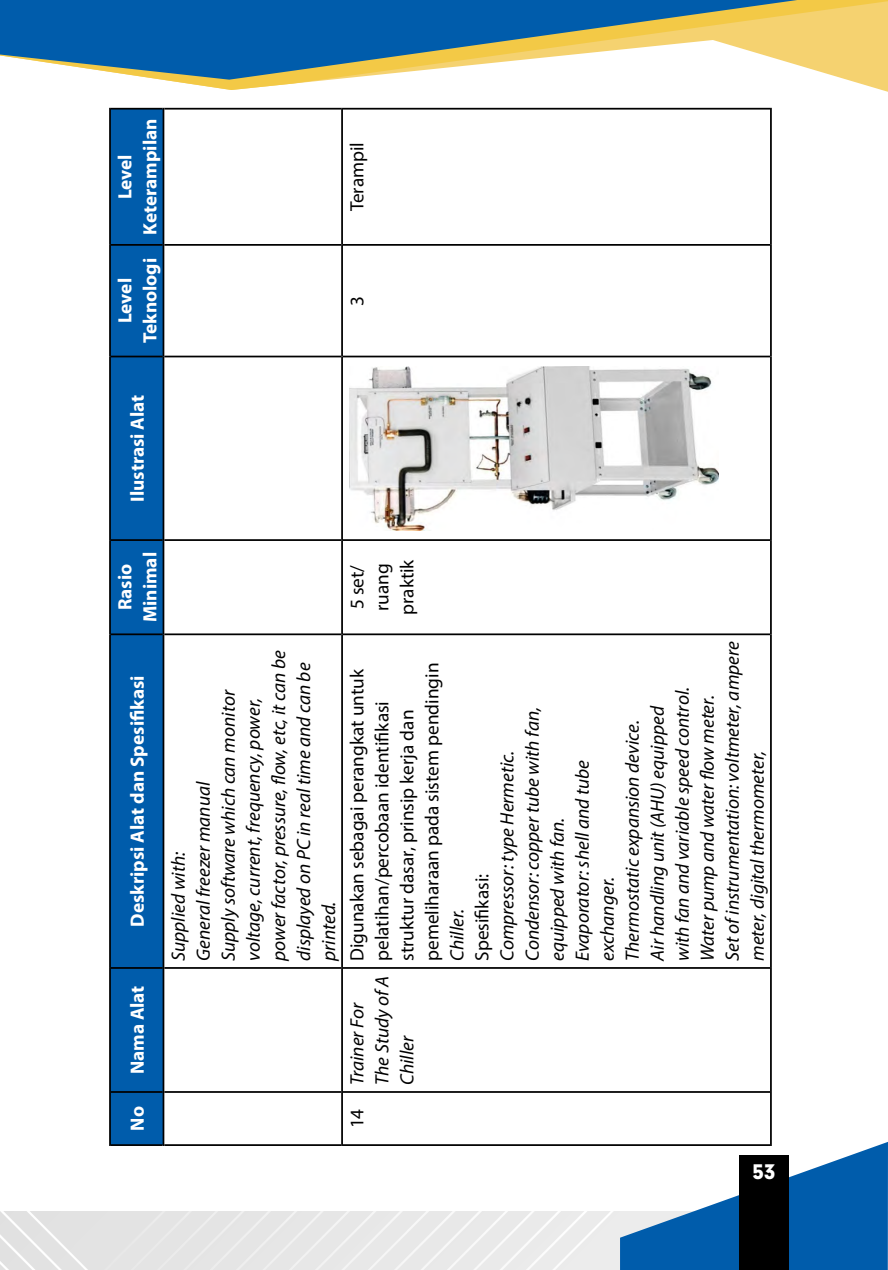
<style>
.page{position:relative;width:888px;height:1270px;background:#fff}
.page>*{position:absolute;margin:0;border:0;box-sizing:border-box;transform-origin:0 0}
.t1{font:italic 19.25px/25px "Myriad Pro";color:#000}
.t2{font:19.25px/25px "Myriad Pro";color:#000}
.t3{font:700 19.25px/25px "Myriad Pro";color:#fff;text-align:center}
.t4{font:900 19.25px "Geometrix";color:#fff}
.s1{font-style:normal}
</style>
<div class="page">
<img style="left:0;top:1211px;width:620px;height:59px">
<svg style="left:620px;top:1142px;width:268px;height:128px"></svg>
<svg style="left:165px;top:0;width:723px;height:90px"></svg>
<svg style="left:0;top:0;width:797px;height:80px;fill:#005cab"></svg>
<div style="left:739px;top:1156px;width:50px;height:114px;background:#000"></div>
<div style="left:111px;top:110px;width:52px;height:1034px;background:#005cab"></div>
<hr style="left:109px;top:1092px;width:2px;height:54px;background:#000">
<hr style="left:111px;top:1144px;width:52px;height:2px;background:#000">
<hr style="left:109px;top:968px;width:2px;height:124px;background:#000">
<hr style="left:111px;top:1091px;width:52px;height:2px;background:#000">
<hr style="left:109px;top:634px;width:2px;height:334px;background:#000">
<hr style="left:111px;top:967px;width:52px;height:2px;background:#000">
<hr style="left:109px;top:540px;width:2px;height:94px;background:#000">
<hr style="left:111px;top:633px;width:52px;height:2px;background:#000">
<hr style="left:109px;top:357px;width:2px;height:183px;background:#000">
<hr style="left:111px;top:539px;width:52px;height:2px;background:#000">
<hr style="left:109px;top:245px;width:2px;height:112px;background:#000">
<hr style="left:111px;top:356px;width:52px;height:1px;background:#000">
<hr style="left:109px;top:108px;width:2px;height:137px;background:#000">
<hr style="left:111px;top:244px;width:52px;height:2px;background:#000">
<hr style="left:111px;top:108px;width:52px;height:2px;background:#000">
<hr style="left:163px;top:1092px;width:1px;height:54px;background:#000">
<hr style="left:164px;top:1144px;width:177px;height:2px;background:#000">
<hr style="left:163px;top:968px;width:1px;height:124px;background:#000">
<hr style="left:164px;top:1091px;width:177px;height:2px;background:#000">
<hr style="left:163px;top:634px;width:1px;height:334px;background:#000">
<hr style="left:164px;top:967px;width:177px;height:2px;background:#000">
<hr style="left:163px;top:540px;width:1px;height:94px;background:#000">
<hr style="left:164px;top:633px;width:177px;height:2px;background:#000">
<hr style="left:163px;top:357px;width:1px;height:183px;background:#000">
<hr style="left:164px;top:539px;width:177px;height:2px;background:#000">
<hr style="left:163px;top:245px;width:1px;height:112px;background:#000">
<hr style="left:164px;top:356px;width:177px;height:1px;background:#000">
<hr style="left:163px;top:108px;width:1px;height:137px;background:#000">
<hr style="left:164px;top:244px;width:177px;height:2px;background:#000">
<hr style="left:164px;top:108px;width:177px;height:2px;background:#000">
<hr style="left:341px;top:1092px;width:2px;height:54px;background:#000">
<hr style="left:343px;top:1144px;width:427px;height:2px;background:#000">
<hr style="left:341px;top:968px;width:2px;height:124px;background:#000">
<hr style="left:343px;top:1091px;width:427px;height:2px;background:#000">
<hr style="left:341px;top:634px;width:2px;height:334px;background:#000">
<hr style="left:343px;top:967px;width:427px;height:2px;background:#000">
<hr style="left:341px;top:540px;width:2px;height:94px;background:#000">
<hr style="left:343px;top:633px;width:427px;height:2px;background:#000">
<hr style="left:341px;top:357px;width:2px;height:183px;background:#000">
<hr style="left:343px;top:539px;width:427px;height:2px;background:#000">
<hr style="left:341px;top:245px;width:2px;height:112px;background:#000">
<hr style="left:343px;top:356px;width:427px;height:1px;background:#000">
<hr style="left:341px;top:108px;width:2px;height:137px;background:#000">
<hr style="left:343px;top:244px;width:427px;height:2px;background:#000">
<hr style="left:343px;top:108px;width:427px;height:2px;background:#000">
<hr style="left:770px;top:1092px;width:2px;height:54px;background:#000">
<hr style="left:770px;top:968px;width:2px;height:124px;background:#000">
<hr style="left:770px;top:634px;width:2px;height:334px;background:#000">
<hr style="left:770px;top:540px;width:2px;height:94px;background:#000">
<hr style="left:770px;top:357px;width:2px;height:183px;background:#000">
<hr style="left:770px;top:245px;width:2px;height:112px;background:#000">
<hr style="left:770px;top:108px;width:2px;height:137px;background:#000">
<img style="left:349px;top:366px;width:369px;height:164px">
<p class="t3" style="left:112px;top:235px;width:118px;rotate:-90deg">Level<br>Keterampilan</p>
<p class="t3" style="left:112px;top:343px;width:87px;rotate:-90deg">Level<br>Teknologi</p>
<p class="t3" style="left:124px;top:502px;width:109px;rotate:-90deg">Ilustrasi Alat</p>
<p class="t2" style="left:344px;top:211px;width:71px;rotate:-90deg">Terampil</p>
<p class="t2" style="left:344px;top:306px;width:11px;rotate:-90deg">3</p>
<p class="t3" style="left:112px;top:622px;width:72px;rotate:-90deg">Rasio<br>Minimal</p>
<p class="t3" style="left:124px;top:927px;width:253px;rotate:-90deg">Deskripsi Alat dan Spesifikasi</p>
<p class="t3" style="left:124px;top:1074px;width:90px;rotate:-90deg">Nama Alat</p>
<p class="t3" style="left:124px;top:1131px;width:26px;rotate:-90deg">No</p>
<p class="t2" style="left:344px;top:615px;width:57px;rotate:-90deg">5 set/ ruang praktik</p>
<p class="t1" style="left:166px;top:961px;width:312px;rotate:-90deg">Supplied with:<br>General freezer manual<br>Supply software which can monitor voltage, current, frequency, power, power factor, pressure, flow, etc, it can be displayed on PC in real time and can be printed.</p>
<p class="t2" style="left:344px;top:961px;width:300px;rotate:-90deg">Digunakan sebagai perangkat untuk pelatihan/percobaan identifikasi struktur dasar, prinsip kerja dan pemeliharaan pada sistem pendingin</p>
<p class="t1" style="left:444px;top:961px;width:54px;rotate:-90deg">Chiller.</p>
<p class="t1" style="left:344px;top:1085px;width:111px;text-indent:-43px;rotate:-90deg"><span class="s1">14</span> Trainer For<br>The Study of A<br>Chiller</p>
<p class="t2" style="left:469px;top:961px;width:89px;rotate:-90deg">Spesifikasi:</p>
<p class="t1" style="left:494px;top:961px;width:321px;rotate:-90deg">Compressor: type Hermetic.<br>Condensor: copper tube with fan, equipped with fan.<br>Evaporator: shell and tube<br>exchanger.<br>Thermostatic expansion device.<br>Air handling unit (AHU) equipped<br>with fan and variable speed control.<br>Water pump and water flow meter.<br>Set of instrumentation: voltmeter, ampere meter, digital thermometer,</p>
<p class="t4" style="left:752px;top:1159px;width:25px">53</p>
</div>
